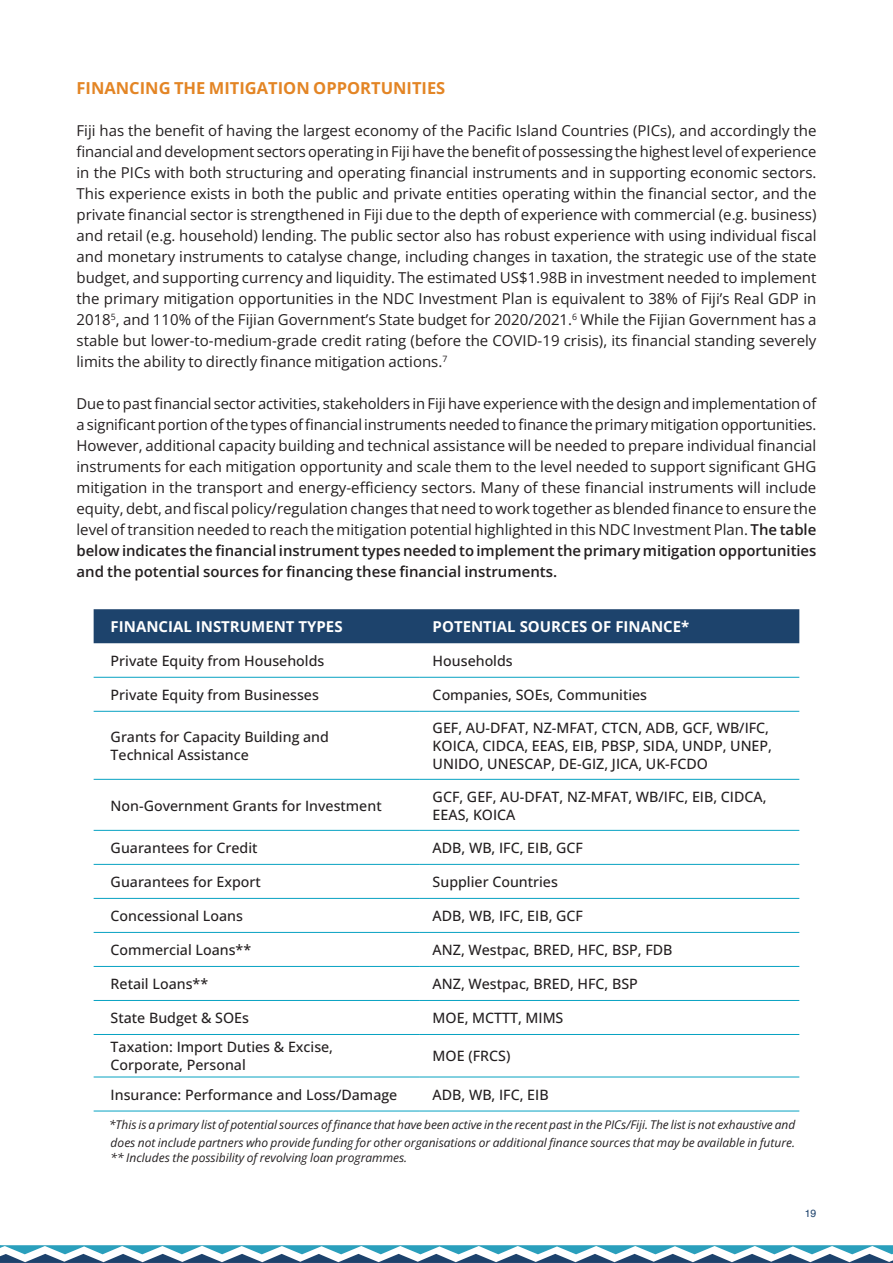
<style>
.page{position:relative;width:893px;height:1263px;background:#fff}
.page>*{position:absolute;margin:0;border:0;box-sizing:border-box;transform-origin:0 0}
.BODY{font:700 16.5px "Open Sans";color:#e38525}
.BODY-2{font:15px/21px "Open Sans";color:#231f20;text-align:justify}
.t1{font:700 15px "Open Sans";color:#fff}
.t2{font:500 14.25px "Open Sans";color:#231f20}
.BODY-3{font:italic 12px/18px "Open Sans";color:#231f20}
.t3{font:10.5px "Helvetica";color:#1d426c}
.s1{font-weight:600}
</style>
<div class="page">
<svg style="left:0;top:1245px;width:893px;height:18px"></svg>
<div style="left:94px;top:609px;width:705px;height:34px;background:#1d436c"></div>
<hr style="left:94px;top:677px;width:326px;height:1px;background:#07a2c2">
<hr style="left:420px;top:677px;width:379px;height:1px;background:#07a2c2">
<hr style="left:94px;top:711px;width:326px;height:1px;background:#07a2c2">
<hr style="left:420px;top:711px;width:379px;height:1px;background:#07a2c2">
<hr style="left:94px;top:779px;width:326px;height:1px;background:#07a2c2">
<hr style="left:420px;top:779px;width:379px;height:1px;background:#07a2c2">
<hr style="left:94px;top:830px;width:326px;height:1px;background:#07a2c2">
<hr style="left:420px;top:830px;width:379px;height:1px;background:#07a2c2">
<hr style="left:94px;top:864px;width:326px;height:1px;background:#07a2c2">
<hr style="left:420px;top:864px;width:379px;height:1px;background:#07a2c2">
<hr style="left:94px;top:898px;width:326px;height:1px;background:#07a2c2">
<hr style="left:420px;top:898px;width:379px;height:1px;background:#07a2c2">
<hr style="left:94px;top:932px;width:326px;height:1px;background:#07a2c2">
<hr style="left:420px;top:932px;width:379px;height:1px;background:#07a2c2">
<hr style="left:94px;top:966px;width:326px;height:1px;background:#07a2c2">
<hr style="left:420px;top:966px;width:379px;height:1px;background:#07a2c2">
<hr style="left:94px;top:1000px;width:326px;height:1px;background:#07a2c2">
<hr style="left:420px;top:1000px;width:379px;height:1px;background:#07a2c2">
<hr style="left:94px;top:1034px;width:326px;height:1px;background:#07a2c2">
<hr style="left:420px;top:1034px;width:379px;height:1px;background:#07a2c2">
<hr style="left:94px;top:1076px;width:326px;height:1px;background:#07a2c2">
<hr style="left:420px;top:1076px;width:379px;height:1px;background:#07a2c2">
<hr style="left:94px;top:1111px;width:326px;height:1px;background:#07a2c2">
<hr style="left:420px;top:1111px;width:379px;height:1px;background:#07a2c2">
<p class="BODY" style="left:77px;top:77px;width:370px">FINANCING THE MITIGATION OPPORTUNITIES</p>
<p class="BODY-2" style="left:77px;top:120px;width:741px">Fiji has the benefit of having the largest economy of the Pacific Island Countries (PICs), and accordingly the financial and development sectors operating in Fiji have the benefit of possessing the highest level of experience in the PICs with both structuring and operating financial instruments and in supporting economic sectors.<br>This experience exists in both the public and private entities operating within the financial sector, and the private financial sector is strengthened in Fiji due to the depth of experience with commercial (e.g. business) and retail (e.g. household) lending. The public sector also has robust experience with using individual fiscal and monetary instruments to catalyse change, including changes in taxation, the strategic use of the state budget, and supporting currency and liquidity. The estimated US$1.98B in investment needed to implement the primary mitigation opportunities in the NDC Investment Plan is equivalent to 38% of Fiji’s Real GDP in 2018<sup>5</sup>, and 110% of the Fijian Government’s State budget for 2020/2021.<sup>6</sup> While the Fijian Government has a stable but lower-to-medium-grade credit rating (before the COVID-19 crisis), its financial standing severely limits the ability to directly finance mitigation actions.<sup>7</sup></p>
<p class="BODY-2" style="left:77px;top:393px;width:741px">Due to past financial sector activities, stakeholders in Fiji have experience with the design and implementation of a significant portion of the types of financial instruments needed to finance the primary mitigation opportunities.<br>However, additional capacity building and technical assistance will be needed to prepare individual financial instruments for each mitigation opportunity and scale them to the level needed to support significant GHG mitigation in the transport and energy-efficiency sectors. Many of these financial instruments will include equity, debt, and fiscal policy/regulation changes that need to work together as blended finance to ensure the level of transition needed to reach the mitigation potential highlighted in this NDC Investment Plan. <span class="s1">The table below indicates the financial instrument types needed to implement the primary mitigation opportunities and the potential sources for financing these financial instruments.</span></p>
<p class="t1" style="left:111px;top:616px;width:233px">FINANCIAL INSTRUMENT TYPES</p>
<p class="t1" style="left:433px;top:616px;width:258px">POTENTIAL SOURCES OF FINANCE*</p>
<p class="t2" style="left:111px;top:651px;width:215px">Private Equity from Households</p>
<p class="t2" style="left:433px;top:651px;width:82px">Households</p>
<p class="t2" style="left:111px;top:685px;width:210px">Private Equity from Businesses</p>
<p class="t2" style="left:433px;top:685px;width:216px">Companies, SOEs, Communities</p>
<p class="t2" style="left:111px;top:727px;width:220px">Grants for Capacity Building and</p>
<p class="t2" style="left:111px;top:745px;width:140px">Technical Assistance</p>
<p class="t2" style="left:433px;top:718px;width:338px">GEF, AU-DFAT, NZ-MFAT, CTCN, ADB, GCF, WB/IFC,</p>
<p class="t2" style="left:433px;top:736px;width:341px">KOICA, CIDCA, EEAS, EIB, PBSP, SIDA, UNDP, UNEP,</p>
<p class="t2" style="left:433px;top:754px;width:277px">UNIDO, UNESCAP, DE-GIZ, JICA, UK-FCDO</p>
<p class="t2" style="left:111px;top:795px;width:273px">Non-Government Grants for Investment</p>
<p class="t2" style="left:433px;top:786px;width:335px">GCF, GEF, AU-DFAT, NZ-MFAT, WB/IFC, EIB, CIDCA,</p>
<p class="t2" style="left:433px;top:804px;width:84px">EEAS, KOICA</p>
<p class="t2" style="left:111px;top:838px;width:148px">Guarantees for Credit</p>
<p class="t2" style="left:433px;top:838px;width:152px">ADB, WB, IFC, EIB, GCF</p>
<p class="t2" style="left:111px;top:872px;width:152px">Guarantees for Export</p>
<p class="t2" style="left:433px;top:872px;width:127px">Supplier Countries</p>
<p class="t2" style="left:111px;top:906px;width:134px">Concessional Loans</p>
<p class="t2" style="left:433px;top:906px;width:152px">ADB, WB, IFC, EIB, GCF</p>
<p class="t2" style="left:111px;top:940px;width:142px">Commercial Loans**</p>
<p class="t2" style="left:433px;top:940px;width:241px">ANZ, Westpac, BRED, HFC, BSP, FDB</p>
<p class="t2" style="left:111px;top:974px;width:99px">Retail Loans**</p>
<p class="t2" style="left:433px;top:974px;width:207px">ANZ, Westpac, BRED, HFC, BSP</p>
<p class="t2" style="left:111px;top:1008px;width:140px">State Budget &amp; SOEs</p>
<p class="t2" style="left:433px;top:1008px;width:132px">MOE, MCTTT, MIMS</p>
<p class="t2" style="left:111px;top:1037px;width:224px">Taxation: Import Duties &amp; Excise,</p>
<p class="t2" style="left:111px;top:1055px;width:137px">Corporate, Personal</p>
<p class="t2" style="left:433px;top:1046px;width:79px">MOE (FRCS)</p>
<p class="t2" style="left:111px;top:1085px;width:288px">Insurance: Performance and Loss/Damage</p>
<p class="t2" style="left:433px;top:1085px;width:118px">ADB, WB, IFC, EIB</p>
<p class="BODY-3" style="left:109px;top:1115px;width:688px">*This is a primary list of potential sources of finance that have been active in the recent past in the PICs/Fiji. The list is not exhaustive and does not include partners who provide funding for other organisations or additional finance sources that may be available in future.</p>
<p class="BODY-3" style="left:111px;top:1148px;width:298px">** Includes the possibility of revolving loan programmes.</p>
<p class="t3" style="left:805px;top:1205px;width:13px">19</p>
</div>
